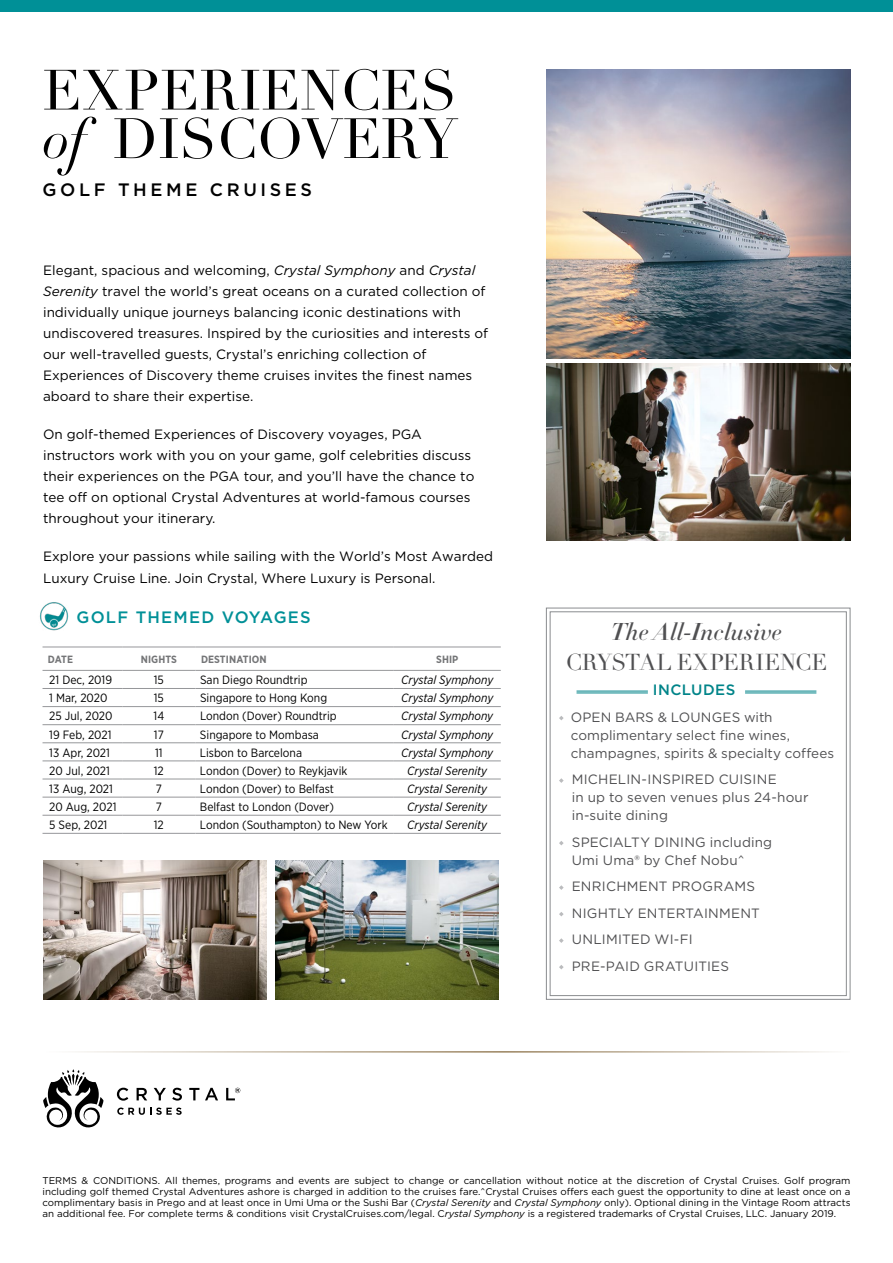
<style>
.page{position:relative;width:893px;height:1263px;background:#fff}
.page>*{position:absolute;margin:0;border:0;box-sizing:border-box;transform-origin:0 0}
.t1{font:55.65px/48.4px "Didot";color:#000}
.t2{font:italic 500 24px "HTF Didot M24";letter-spacing:.01em;color:#505052}
.t3{font:22.5px "Didot";letter-spacing:-.01em;color:#505052}
.t4{font:500 18px "Gotham";letter-spacing:.2em;color:#000}
.t5{font:500 16.5px "Gotham";letter-spacing:.075em;color:#009097}
.t6{font:500 15px "Gotham";letter-spacing:.03em;color:#008489}
.t7{font:13.5px/21px "Gotham";color:#000}
.t8{font:13.5px/18px "Gotham";letter-spacing:.01em;color:#505052}
.t9{font:12px "Gotham Narrow";color:#000}
.t10{font:italic 12px "Gotham Narrow";color:#000}
.t11{font:700 10.5px "Gotham Narrow";letter-spacing:.01em;color:#747577}
.t12{font:9.75px/11.2px "Gotham";color:#000;text-align:justify}
.s1{font-family:"HTF Didot L24";font-weight:300;font-style:italic}
.s2{font-style:italic}
</style>
<div class="page">
<div style="left:0;top:0;width:893px;height:12px;background:#009097"></div>
<svg style="left:117px;top:1107px;width:65px;height:8px"></svg>
<svg style="left:117px;top:1088px;width:11px;height:13px"></svg>
<svg style="left:137px;top:1088px;width:10px;height:12px"></svg>
<svg style="left:154px;top:1088px;width:12px;height:12px"></svg>
<svg style="left:172px;top:1088px;width:10px;height:12px"></svg>
<svg style="left:189px;top:1088px;width:10px;height:12px"></svg>
<svg style="left:205px;top:1088px;width:13px;height:12px"></svg>
<svg style="left:226px;top:1088px;width:14px;height:12px"></svg>
<svg style="left:43px;top:1069px;width:60px;height:58px"></svg>
<hr style="left:43px;top:1051px;width:807px;height:1px;background:#8d734a">
<img style="left:43px;top:860px;width:223px;height:140px">
<img style="left:276px;top:860px;width:223px;height:140px">
<img style="left:546px;top:363px;width:304px;height:177px">
<img style="left:546px;top:69px;width:304px;height:290px">
<img style="left:39px;top:602px;width:30px;height:29px">
<hr style="left:43px;top:688px;width:79px;height:1px;background:#96979a">
<hr style="left:122px;top:688px;width:74px;height:1px;background:#96979a">
<hr style="left:196px;top:688px;width:198px;height:1px;background:#96979a">
<hr style="left:394px;top:688px;width:107px;height:1px;background:#96979a">
<hr style="left:43px;top:706px;width:79px;height:1px;background:#96979a">
<hr style="left:122px;top:706px;width:74px;height:1px;background:#96979a">
<hr style="left:196px;top:706px;width:198px;height:1px;background:#96979a">
<hr style="left:394px;top:706px;width:107px;height:1px;background:#96979a">
<hr style="left:43px;top:724px;width:79px;height:1px;background:#96979a">
<hr style="left:122px;top:724px;width:74px;height:1px;background:#96979a">
<hr style="left:196px;top:724px;width:198px;height:1px;background:#96979a">
<hr style="left:394px;top:724px;width:107px;height:1px;background:#96979a">
<hr style="left:43px;top:742px;width:79px;height:1px;background:#96979a">
<hr style="left:122px;top:742px;width:74px;height:1px;background:#96979a">
<hr style="left:196px;top:742px;width:198px;height:1px;background:#96979a">
<hr style="left:394px;top:742px;width:107px;height:1px;background:#96979a">
<hr style="left:43px;top:761px;width:79px;height:1px;background:#96979a">
<hr style="left:122px;top:761px;width:74px;height:1px;background:#96979a">
<hr style="left:196px;top:761px;width:198px;height:1px;background:#96979a">
<hr style="left:394px;top:761px;width:107px;height:1px;background:#96979a">
<hr style="left:43px;top:779px;width:79px;height:1px;background:#96979a">
<hr style="left:122px;top:779px;width:74px;height:1px;background:#96979a">
<hr style="left:196px;top:779px;width:198px;height:1px;background:#96979a">
<hr style="left:394px;top:779px;width:107px;height:1px;background:#96979a">
<hr style="left:43px;top:797px;width:79px;height:1px;background:#96979a">
<hr style="left:122px;top:797px;width:74px;height:1px;background:#96979a">
<hr style="left:196px;top:797px;width:198px;height:1px;background:#96979a">
<hr style="left:394px;top:797px;width:107px;height:1px;background:#96979a">
<hr style="left:43px;top:815px;width:79px;height:1px;background:#96979a">
<hr style="left:122px;top:815px;width:74px;height:1px;background:#96979a">
<hr style="left:196px;top:815px;width:198px;height:1px;background:#96979a">
<hr style="left:394px;top:815px;width:107px;height:1px;background:#96979a">
<hr style="left:43px;top:833px;width:79px;height:1px;background:#96979a">
<hr style="left:122px;top:833px;width:74px;height:1px;background:#96979a">
<hr style="left:196px;top:833px;width:198px;height:1px;background:#96979a">
<hr style="left:394px;top:833px;width:107px;height:1px;background:#96979a">
<hr style="left:43px;top:647px;width:79px;height:1px;background:#96979a">
<hr style="left:122px;top:647px;width:74px;height:1px;background:#96979a">
<hr style="left:196px;top:647px;width:198px;height:1px;background:#96979a">
<hr style="left:394px;top:647px;width:107px;height:1px;background:#96979a">
<hr style="left:43px;top:670px;width:79px;height:1px;background:#96979a">
<hr style="left:122px;top:670px;width:74px;height:1px;background:#96979a">
<hr style="left:196px;top:670px;width:198px;height:1px;background:#96979a">
<hr style="left:394px;top:670px;width:107px;height:1px;background:#96979a">
<svg style="left:546px;top:607px;width:305px;height:393px"></svg>
<div style="left:550px;top:611px;width:297px;height:385px;border:1px solid #8a8c8f"></div>
<h1 class="t1" style="left:43px;top:67px;width:417px">EXPERIENCES <span class="s1">of</span> DISCOVERY</h1>
<h3 class="t4" style="left:43px;top:178px;width:271px">GOLF THEME CRUISES</h3>
<p class="t7" style="left:43px;top:260px;width:447px">Elegant, spacious and welcoming, <span class="s2">Crystal Symphony</span> and <span class="s2">Crystal Serenity</span> travel the world’s great oceans on a curated collection of individually unique journeys balancing iconic destinations with undiscovered treasures. Inspired by the curiosities and interests of our well-travelled guests, Crystal’s enriching collection of Experiences of Discovery theme cruises invites the finest names aboard to share their expertise.</p>
<p class="t7" style="left:43px;top:424px;width:433px">On golf-themed Experiences of Discovery voyages, PGA instructors work with you on your game, golf celebrities discuss their experiences on the PGA tour, and you’ll have the chance to tee off on optional Crystal Adventures at world-famous courses throughout your itinerary.</p>
<p class="t7" style="left:43px;top:546px;width:451px">Explore your passions while sailing with the World’s Most Awarded<br>Luxury Cruise Line. Join Crystal, Where Luxury is Personal.</p>
<p class="t5" style="left:77px;top:606px;width:236px">GOLF THEMED VOYAGES</p>
<p class="t11" style="left:48px;top:652px;width:27px">DATE</p>
<p class="t11" style="left:141px;top:652px;width:38px">NIGHTS</p>
<p class="t11" style="left:201px;top:652px;width:67px">DESTINATION</p>
<p class="t11" style="left:436px;top:652px;width:24px">SHIP</p>
<p class="t9" style="left:49px;top:672px;width:64px">21 Dec, 2019</p>
<p class="t9" style="left:154px;top:672px;width:12px">15</p>
<p class="t9" style="left:200px;top:672px;width:109px">San Diego Roundtrip</p>
<p class="t10" style="left:401px;top:672px;width:94px">Crystal Symphony</p>
<p class="t9" style="left:49px;top:691px;width:60px">1 Mar, 2020</p>
<p class="t9" style="left:154px;top:691px;width:12px">15</p>
<p class="t9" style="left:200px;top:691px;width:129px">Singapore to Hong Kong</p>
<p class="t10" style="left:401px;top:691px;width:94px">Crystal Symphony</p>
<p class="t9" style="left:49px;top:709px;width:65px">25 Jul, 2020</p>
<p class="t9" style="left:154px;top:709px;width:12px">14</p>
<p class="t9" style="left:200px;top:709px;width:138px">London (Dover) Roundtrip</p>
<p class="t10" style="left:401px;top:709px;width:94px">Crystal Symphony</p>
<p class="t9" style="left:49px;top:727px;width:64px">19 Feb, 2021</p>
<p class="t9" style="left:154px;top:727px;width:11px">17</p>
<p class="t9" style="left:200px;top:727px;width:120px">Singapore to Mombasa</p>
<p class="t10" style="left:401px;top:727px;width:94px">Crystal Symphony</p>
<p class="t9" style="left:49px;top:745px;width:62px">13 Apr, 2021</p>
<p class="t9" style="left:155px;top:745px;width:9px">11</p>
<p class="t9" style="left:200px;top:745px;width:104px">Lisbon to Barcelona</p>
<p class="t10" style="left:401px;top:745px;width:94px">Crystal Symphony</p>
<p class="t9" style="left:49px;top:763px;width:62px">20 Jul, 2021</p>
<p class="t9" style="left:154px;top:763px;width:12px">12</p>
<p class="t9" style="left:200px;top:763px;width:149px">London (Dover) to Reykjavik</p>
<p class="t10" style="left:407px;top:763px;width:82px">Crystal Serenity</p>
<p class="t9" style="left:49px;top:781px;width:65px">13 Aug, 2021</p>
<p class="t9" style="left:156px;top:781px;width:8px">7</p>
<p class="t9" style="left:200px;top:781px;width:136px">London (Dover) to Belfast</p>
<p class="t10" style="left:407px;top:781px;width:82px">Crystal Serenity</p>
<p class="t9" style="left:49px;top:799px;width:69px">20 Aug, 2021</p>
<p class="t9" style="left:156px;top:799px;width:8px">7</p>
<p class="t9" style="left:200px;top:799px;width:136px">Belfast to London (Dover)</p>
<p class="t10" style="left:407px;top:799px;width:82px">Crystal Serenity</p>
<p class="t9" style="left:49px;top:817px;width:60px">5 Sep, 2021</p>
<p class="t9" style="left:154px;top:817px;width:12px">12</p>
<p class="t9" style="left:200px;top:817px;width:189px">London (Southampton) to New York</p>
<p class="t10" style="left:407px;top:817px;width:82px">Crystal Serenity</p>
<h2 class="t2" style="left:611px;top:613px;width:172px">The All-Inclusive</h2>
<h3 class="t3" style="left:566px;top:649px;width:263px">CRYSTAL EXPERIENCE</h3>
<p class="t6" style="left:653px;top:680px;width:84px">INCLUDES</p>
<p class="t8" style="left:571px;top:708px;width:265px">OPEN BARS &amp; LOUNGES with complimentary select fine wines, champagnes, spirits &amp; specialty coffees</p>
<p class="t8" style="left:572px;top:770px;width:238px">MICHELIN-INSPIRED CUISINE<br>in up to seven venues plus 24-hour in-suite dining</p>
<p class="t8" style="left:572px;top:833px;width:202px">SPECIALTY DINING including<br>Umi Uma® by Chef Nobu^</p>
<p class="t8" style="left:572px;top:873px;width:190px;line-height:26.5px">ENRICHMENT PROGRAMS<br>NIGHTLY ENTERTAINMENT<br>UNLIMITED WI-FI<br>PRE-PAID GRATUITIES</p>
<p class="t12" style="left:43px;top:1174px;width:809px">TERMS &amp; CONDITIONS. All themes, programs and events are subject to change or cancellation without notice at the discretion of Crystal Cruises. Golf program including golf themed Crystal Adventures ashore is charged in addition to the cruises fare.^Crystal Cruises offers each guest the opportunity to dine at least once on a complimentary basis in Prego and at least once in Umi Uma or the Sushi Bar (<span class="s2">Crystal Serenity</span> and <span class="s2">Crystal Symphony</span> only). Optional dining in the Vintage Room attracts an additional fee. For complete terms &amp; conditions visit CrystalCruises.com/legal. C<span class="s2">rystal Symphony</span> is a registered trademarks of Crystal Cruises, LLC. January 2019.</p>
</div>
